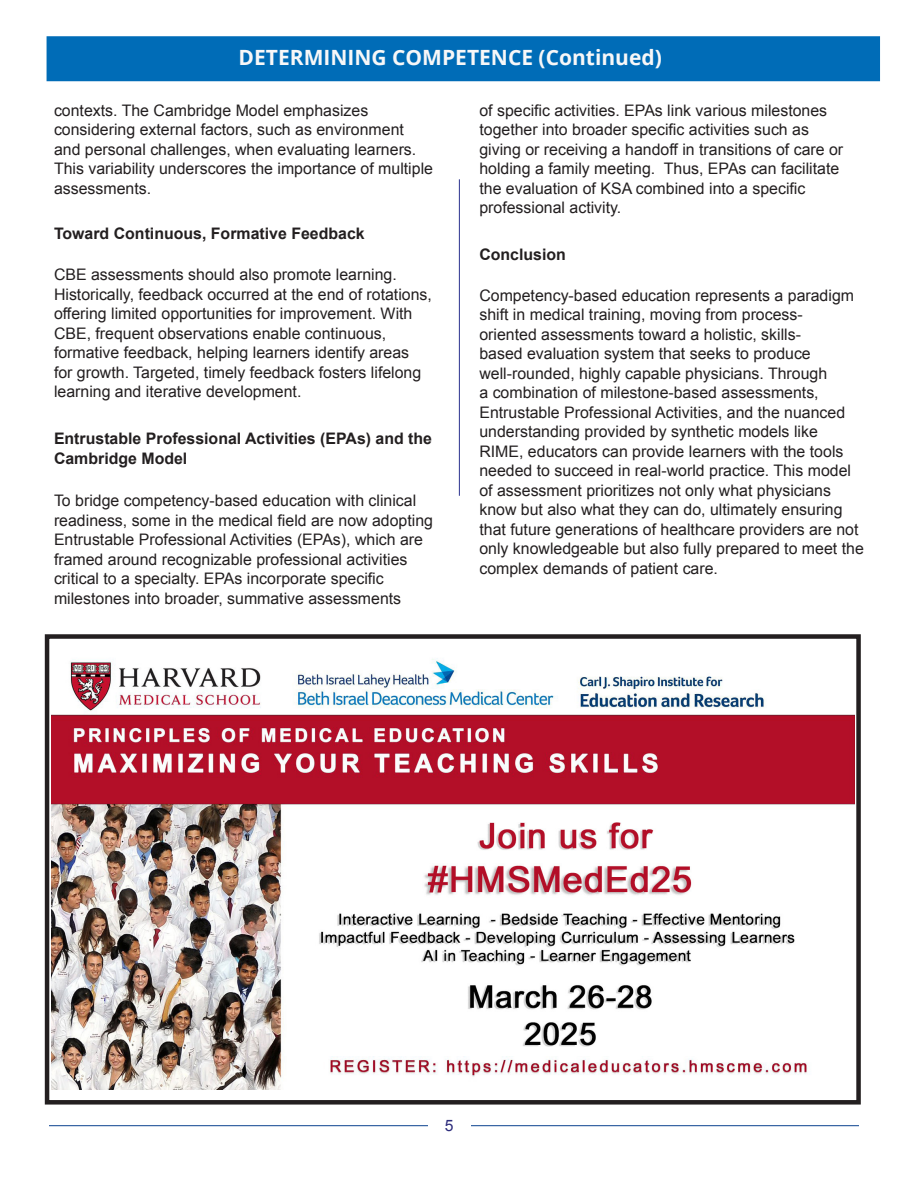
<style>
.page{position:relative;width:918px;height:1188px;background:#fff}
.page>*{position:absolute;margin:0;border:0;box-sizing:border-box;transform-origin:0 0}
.t1{font:700 21px "Open Sans";color:#f7f7f8}
._05_Yearbook-Subhead_Big{font:15.9px/19.5px "Arial";color:#231f20}
._05_Yearbook-Subhead_Big-2{font:700 15.9px/19.5px "Arial";color:#231f20}
.t2{font:15.75px "Arial";color:#2e2d7c}
</style>
<div class="page">
<div style="left:47px;top:36px;width:833px;height:45px;background:#006cb7"></div>
<hr style="left:459px;top:179px;width:1px;height:317px;background:#2b328f">
<div style="left:45px;top:634px;width:816px;height:471px;border:4px solid #231f20"></div>
<img style="left:52px;top:658px;width:802px;height:432px">
<hr style="left:49px;top:1125px;width:810px;height:1px;background:#0b418f">
<div style="left:428px;top:1120px;width:43px;height:30px;background:#fff"></div>
<p class="t1" style="left:239px;top:43px;width:425px">DETERMINING COMPETENCE (Continued)</p>
<p class="_05_Yearbook-Subhead_Big" style="left:479px;top:101px;width:365px">of specific activities. EPAs link various milestones together into broader specific activities such as giving or receiving a handoff in transitions of care or holding a family meeting. Thus, EPAs can facilitate the evaluation of KSA combined into a specific professional activity.</p>
<p class="_05_Yearbook-Subhead_Big-2" style="left:479px;top:245px;width:88px">Conclusion</p>
<p class="_05_Yearbook-Subhead_Big" style="left:479px;top:285px;width:386px">Competency-based education represents a paradigm shift in medical training, moving from process&shy;oriented assessments toward a holistic, skills-<br>based evaluation system that seeks to produce well-rounded, highly capable physicians. Through<br>a combination of milestone-based assessments, Entrustable Professional Activities, and the nuanced understanding provided by synthetic models like RIME, educators can provide learners with the tools needed to succeed in real-world practice. This model of assessment prioritizes not only what physicians know but also what they can do, ultimately ensuring that future generations of healthcare providers are not only knowledgeable but also fully prepared to meet the complex demands of patient care.</p>
<p class="_05_Yearbook-Subhead_Big" style="left:54px;top:101px;width:381px">contexts. The Cambridge Model emphasizes considering external factors, such as environment and personal challenges, when evaluating learners.<br>This variability underscores the importance of multiple assessments.</p>
<p class="_05_Yearbook-Subhead_Big-2" style="left:54px;top:224px;width:312px">Toward Continuous, Formative Feedback</p>
<p class="_05_Yearbook-Subhead_Big" style="left:54px;top:265px;width:379px">CBE assessments should also promote learning.<br>Historically, feedback occurred at the end of rotations, offering limited opportunities for improvement. With CBE, frequent observations enable continuous, formative feedback, helping learners identify areas<br>for growth. Targeted, timely feedback fosters lifelong learning and iterative development.</p>
<p class="_05_Yearbook-Subhead_Big-2" style="left:54px;top:430px;width:380px">Entrustable Professional Activities (EPAs) and the<br>Cambridge Model</p>
<p class="_05_Yearbook-Subhead_Big" style="left:54px;top:491px;width:381px">To bridge competency-based education with clinical readiness, some in the medical field are now adopting Entrustable Professional Activities (EPAs), which are framed around recognizable professional activities critical to a specialty. EPAs incorporate specific milestones into broader, summative assessments</p>
<p class="t2" style="left:445px;top:1115px;width:10px">5</p>
</div>
